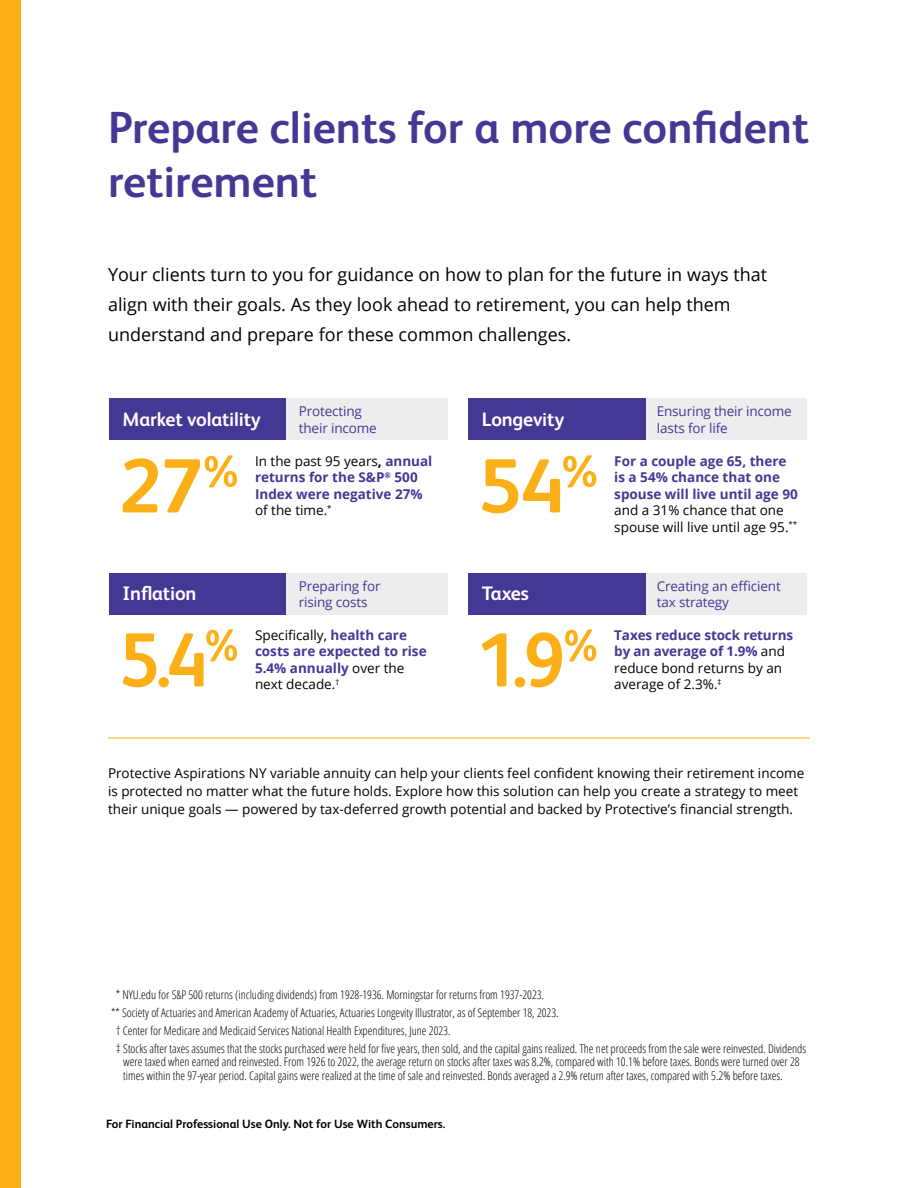
<style>
.page{position:relative;width:918px;height:1188px;background:#fff}
.page>*{position:absolute;margin:0;border:0;box-sizing:border-box;transform-origin:0 0}
.t1{font:700 45px/54px "FS Albert Pro";color:#443895}
.t2{font:700 19.5px "FS Albert Pro";letter-spacing:-.01em;color:#fff}
.t3{font:18px/30px "Open Sans";color:#000}
.t4{font:13.5px/18px "Open Sans";color:#000}
.t5{font:700 13.5px/16.5px "Open Sans";color:#443895}
.t6{font:13.5px/16.5px "Open Sans";letter-spacing:-.01em;color:#443895}
.t7{font:300 condensed 12px/13.5px "Open Sans";color:#000}
.t8{font:700 12px "FS Albert Pro";color:#000}
.s1{font-weight:400;color:#000}
.s2{color:#000}
</style>
<div class="page">
<div style="left:0;top:0;width:20px;height:1188px;background:#fcaf17"></div>
<div style="left:109px;top:399px;width:177px;height:41px;background:#443895"></div>
<div style="left:286px;top:399px;width:162px;height:41px;background:#ededee"></div>
<div style="left:645px;top:399px;width:162px;height:41px;background:#ededee"></div>
<div style="left:286px;top:573px;width:162px;height:41px;background:#ededee"></div>
<div style="left:645px;top:573px;width:162px;height:41px;background:#ededee"></div>
<div style="left:109px;top:573px;width:177px;height:41px;background:#443895"></div>
<div style="left:468px;top:399px;width:177px;height:41px;background:#443895"></div>
<div style="left:468px;top:573px;width:177px;height:41px;background:#443895"></div>
<svg style="left:123px;top:455px;width:114px;height:57px"></svg>
<svg style="left:482px;top:455px;width:114px;height:58px"></svg>
<svg style="left:122px;top:629px;width:115px;height:58px"></svg>
<svg style="left:482px;top:629px;width:114px;height:58px"></svg>
<hr style="left:108px;top:738px;width:702px;height:1px;background:#fcaf17">
<h1 class="t1" style="left:108px;top:98px;width:703px">Prepare clients for a more confident retirement</h1>
<h3 class="t3" style="left:108px;top:259px;width:661px">Your clients turn to you for guidance on how to plan for the future in ways that align with their goals. As they look ahead to retirement, you can help them understand and prepare for these common challenges.</h3>
<h2 class="t2" style="left:123px;top:406px;width:140px">Market volatility</h2>
<p class="t6" style="left:299px;top:403px;width:79px">Protecting their income</p>
<h2 class="t2" style="left:482px;top:405px;width:84px">Longevity</h2>
<p class="t6" style="left:657px;top:403px;width:137px">Ensuring their income lasts for life</p>
<p class="t5" style="left:255px;top:452px;width:179px"><span class="s1">In the past 95 years</span><span class="s2">,</span> annual returns for the S&amp;P<sup>®</sup> 500<br>Index were negative 27% <span class="s1">of the time.</span><sup>*</sup></p>
<p class="t5" style="left:614px;top:452px;width:185px">For a couple age 65, there is a 54% chance that one spouse will live until age 90</p>
<p class="t4" style="left:614px;top:502px;width:184px;line-height:16.5px">and a 31% chance that one spouse will live until age 95.<sup>**</sup></p>
<h2 class="t2" style="left:123px;top:580px;width:75px">Inflation</h2>
<p class="t6" style="left:299px;top:577px;width:83px">Preparing for rising costs</p>
<h2 class="t2" style="left:482px;top:580px;width:48px">Taxes</h2>
<p class="t6" style="left:657px;top:577px;width:125px">Creating an efficient tax strategy</p>
<p class="t5" style="left:255px;top:626px;width:173px"><span class="s1">Specifically,</span> health care costs are expected to rise<br>5.4% annually <span class="s1">over the next decade.</span><sup>†</sup></p>
<p class="t5" style="left:614px;top:626px;width:180px">Taxes reduce stock returns by an average of 1.9% <span class="s1">and reduce bond returns by an average of 2.3%.</span><sup>‡</sup></p>
<p class="t4" style="left:108px;top:763px;width:698px">Protective Aspirations NY variable annuity can help your clients feel confident knowing their retirement income is protected no matter what the future holds. Explore how this solution can help you create a strategy to meet their unique goals — powered by tax-deferred growth potential and backed by Protective’s financial strength.</p>
<p class="t7" style="left:116px;top:988px;width:430px">* NYU.edu for S&amp;P 500 returns (including dividends) from 1928-1936. Morningstar for returns from 1937-2023.</p>
<p class="t7" style="left:111px;top:1005px;width:449px">** Society of Actuaries and American Academy of Actuaries, Actuaries Longevity Illustrator, as of September 18, 2023.</p>
<p class="t7" style="left:116px;top:1023px;width:336px">† Center for Medicare and Medicaid Services National Health Expenditures, June 2023.</p>
<p class="t7" style="left:116px;top:1041px;width:692px">‡ Stocks after taxes assumes that the stocks purchased were held for five years, then sold, and the capital gains realized. The net proceeds from the sale were reinvested. Dividends</p>
<p class="t7" style="left:123px;top:1055px;width:678px">were taxed when earned and reinvested. From 1926 to 2022, the average return on stocks after taxes was 8.2%, compared with 10.1% before taxes. Bonds were turned over 28 times within the 97-year period. Capital gains were realized at the time of sale and reinvested. Bonds averaged a 2.9% return after taxes, compared with 5.2% before taxes.</p>
<p class="t8" style="left:106px;top:1115px;width:341px">For Financial Professional Use Only. Not for Use With Consumers.</p>
</div>
